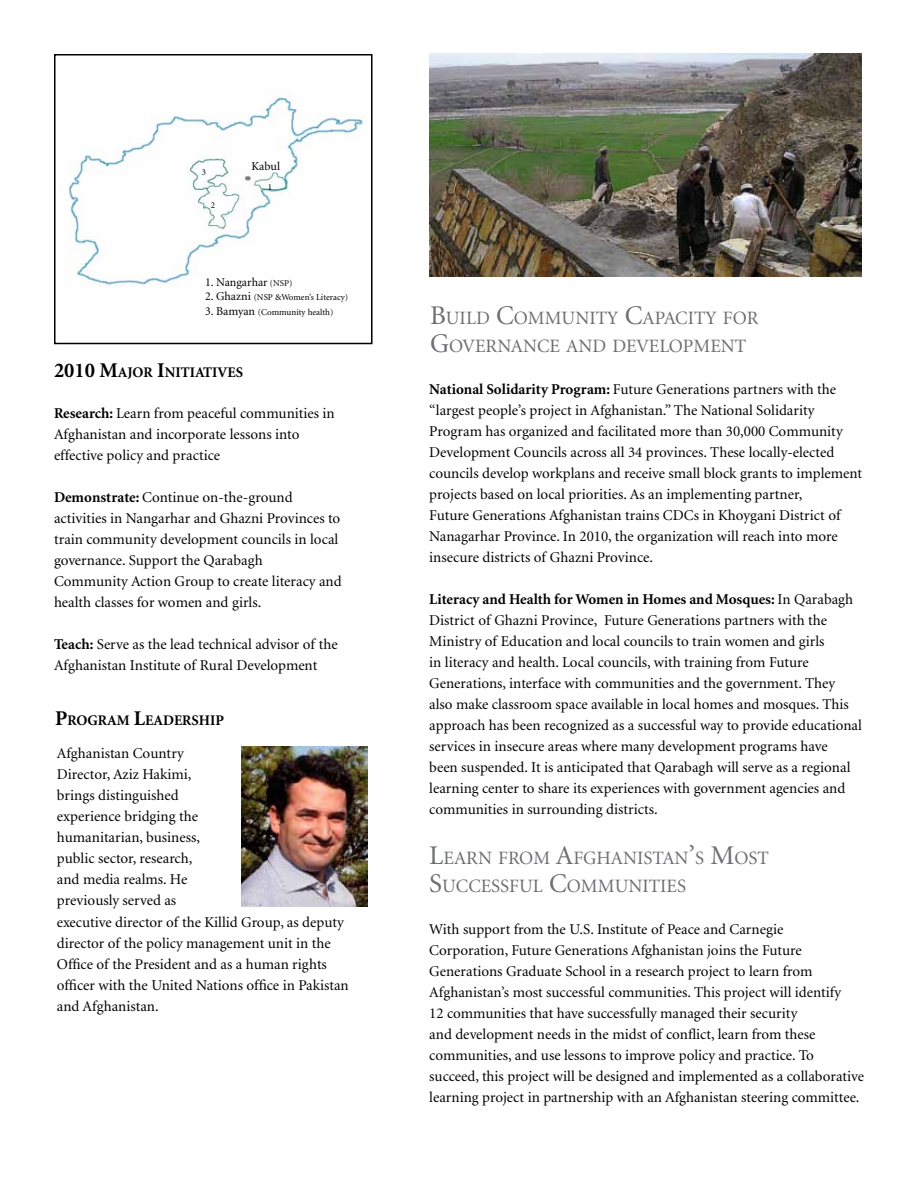
<style>
.page{position:relative;width:918px;height:1188px;background:#fff}
.page>*{position:absolute;margin:0;border:0;box-sizing:border-box;transform-origin:0 0}
.t1{font:18.9px/28.5px "Minion";color:#6d6e71}
.t2{font:15px/21px "Minion";color:#000}
.t3{font:700 14.7px "Minion";color:#000}
.t4{font:12px "Minion";color:#000}
.t5{font:9px "Minion";color:#000}
.s1{font-size:9px}
.s2{font-size:12px}
.s3{font-size:21px}
.s4{font-weight:700}
.s5{font-size:27px}
</style>
<div class="page">
<img style="left:59px;top:94px;width:314px;height:251px">
<img style="left:242px;top:747px;width:126px;height:160px">
<img style="left:429px;top:53px;width:432px;height:224px">
<div style="left:54px;top:54px;width:319px;height:290px;border:2px solid #000"></div>
<p class="t5" style="left:202px;top:168px;width:6px">3</p>
<p class="t5" style="left:211px;top:200px;width:6px">2</p>
<p class="t4" style="left:252px;top:160px;width:30px">Kabul</p>
<p class="t5" style="left:268px;top:183px;width:6px">1</p>
<p class="t4" style="left:205px;top:276px;width:89px">1. Nangarhar <span class="s1">(NSP)</span></p>
<p class="t5" style="left:205px;top:293px;width:145px"><span class="s2">2. Ghazni</span> (NSP &amp;Women’s Literacy)</p>
<p class="t5" style="left:205px;top:307px;width:130px"><span class="s2">3. Bamyan</span> (Community health)</p>
<p class="t3" style="left:54px;top:365px;width:191px"><span class="s3">2010 M</span>AJOR <span class="s3">I</span>NITIATIVES</p>
<p class="t2" style="left:54px;top:403px;width:282px"><span class="s4">Research:</span> Learn from peaceful communities in<br>Afghanistan and incorporate lessons into effective policy and practice</p>
<p class="t2" style="left:54px;top:487px;width:289px"><span class="s4">Demonstrate:</span> Continue on-the-ground activities in Nangarhar and Ghazni Provinces to train community development councils in local governance. Support the Qarabagh<br>Community Action Group to create literacy and health classes for women and girls.</p>
<p class="t2" style="left:54px;top:634px;width:285px"><span class="s4">Teach:</span> Serve as the lead technical advisor of the<br>Afghanistan Institute of Rural Development</p>
<p class="t3" style="left:55px;top:713px;width:171px"><span class="s3">P</span>ROGRAM <span class="s3">L</span>EADERSHIP</p>
<p class="t2" style="left:57px;top:743px;width:145px">Afghanistan Country<br>Director, Aziz Hakimi, brings distinguished experience bridging the humanitarian, business, public sector, research, and media realms. He previously served as</p>
<p class="t2" style="left:57px;top:913px;width:293px">executive director of the Killid Group, as deputy director of the policy management unit in the Office of the President and as a human rights officer with the United Nations office in Pakistan and Afghanistan.</p>
<p class="t1" style="left:430px;top:304px;width:330px"><span class="s5">B</span>UILD <span class="s5">C</span>OMMUNITY <span class="s5">C</span>APACITY FOR<br><span class="s5">G</span>OVERNANCE AND DEVELOPMENT</p>
<p class="t2" style="left:429px;top:379px;width:434px"><span class="s4">National Solidarity Program:</span> Future Generations partners with the “largest people’s project in Afghanistan.” The National Solidarity Program has organized and facilitated more than 30,000 Community Development Councils across all 34 provinces. These locally-elected councils develop workplans and receive small block grants to implement projects based on local priorities. As an implementing partner,<br>Future Generations Afghanistan trains CDCs in Khoygani District of Nanagarhar Province. In 2010, the organization will reach into more insecure districts of Ghazni Province.</p>
<p class="t2" style="left:429px;top:589px;width:434px"><span class="s4">Literacy and Health for Women in Homes and Mosques:</span> In Qarabagh District of Ghazni Province, Future Generations partners with the Ministry of Education and local councils to train women and girls<br>in literacy and health. Local councils, with training from Future Generations, interface with communities and the government. They also make classroom space available in local homes and mosques. This approach has been recognized as a successful way to provide educational services in insecure areas where many development programs have<br>been suspended. It is anticipated that Qarabagh will serve as a regional learning center to share its experiences with government agencies and communities in surrounding districts.</p>
<p class="t1" style="left:429px;top:844px;width:341px"><span class="s5">L</span>EARN FROM <span class="s5">A</span>FGHANISTAN<span class="s5">’</span>S <span class="s5">M</span>OST<br><span class="s5">S</span>UCCESSFUL <span class="s5">C</span>OMMUNITIES</p>
<p class="t2" style="left:429px;top:919px;width:436px">With support from the U.S. Institute of Peace and Carnegie Corporation, Future Generations Afghanistan joins the Future Generations Graduate School in a research project to learn from Afghanistan’s most successful communities. This project will identify<br>12 communities that have successfully managed their security<br>and development needs in the midst of conflict, learn from these communities, and use lessons to improve policy and practice. To succeed, this project will be designed and implemented as a collaborative learning project in partnership with an Afghanistan steering committee.</p>
</div>
